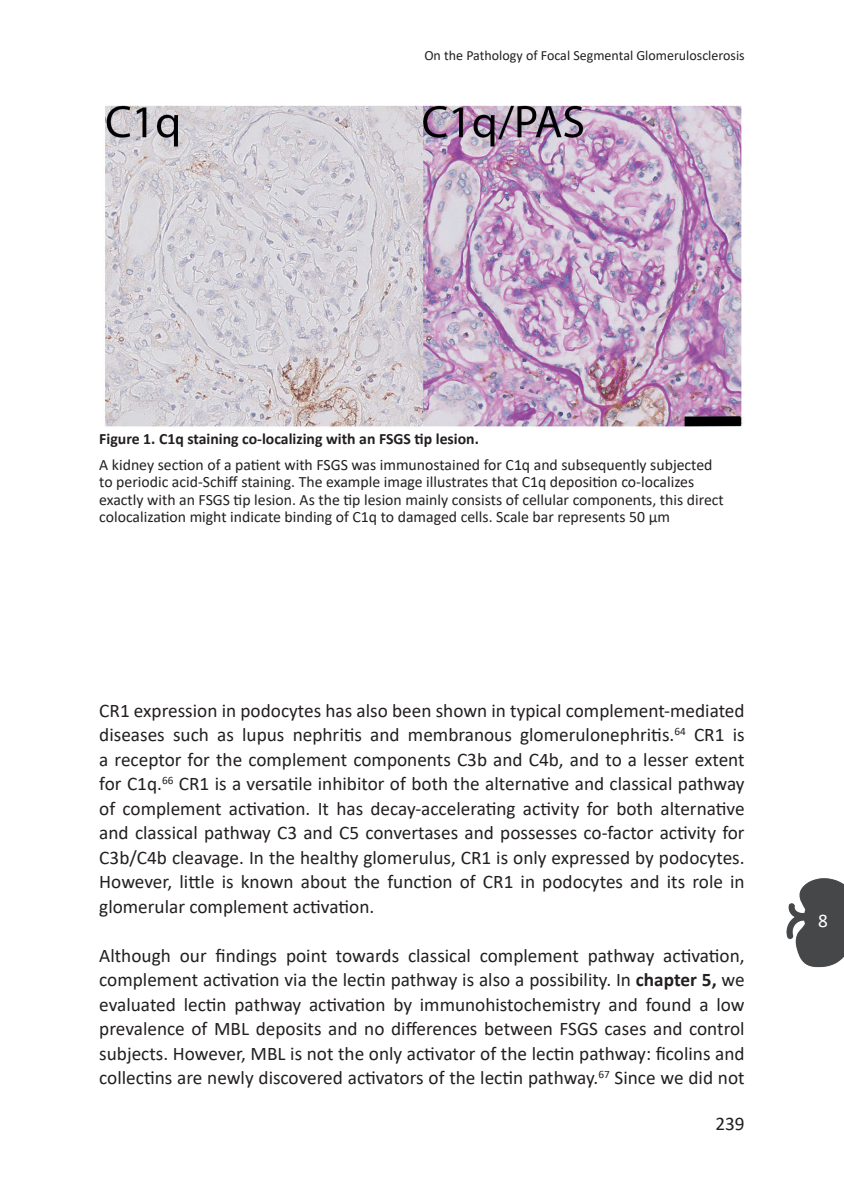
<style>
.page{position:relative;width:844px;height:1191px;background:#fff}
.page>*{position:absolute;margin:0;border:0;box-sizing:border-box;transform-origin:0 0}
.t1{font:19.25px/24.5px "Calibri";color:#231f20;text-align:justify}
.t2{font:19.25px "Calibri";color:#fff}
.t3{font:15.75px/17.5px "Calibri";color:#231f20}
.t4{font:700 15.75px "Calibri";color:#231f20}
.t5{font:14px "Calibri";color:#231f20}
.s1{font-weight:700}
</style>
<div class="page">
<img style="left:786px;top:878px;width:57px;height:90px">
<img style="left:105px;top:105px;width:638px;height:322px">
<p class="t5" style="left:424px;top:46px;width:322px">On the Pathology of Focal Segmental Glomerulosclerosis</p>
<p class="t4" style="left:99px;top:427px;width:381px">Figure 1. C1q staining co-localizing with an FSGS tip lesion.</p>
<p class="t3" style="left:99px;top:455px;width:626px">A kidney section of a patient with FSGS was immunostained for C1q and subsequently subjected to periodic acid-Schiff staining. The example image illustrates that C1q deposition co-localizes exactly with an FSGS tip lesion. As the tip lesion mainly consists of cellular components, this direct colocalization might indicate binding of C1q to damaged cells. Scale bar represents 50 µm</p>
<p class="t1" style="left:99px;top:697px;width:646px">CR1 expression in podocytes has also been shown in typical complement-mediated diseases such as lupus nephritis and membranous glomerulonephritis.<sup>64</sup> CR1 is a receptor for the complement components C3b and C4b, and to a lesser extent for C1q.<sup>66</sup> CR1 is a versatile inhibitor of both the alternative and classical pathway of complement activation. It has decay-accelerating activity for both alternative and classical pathway C3 and C5 convertases and possesses co-factor activity for C3b/C4b cleavage. In the healthy glomerulus, CR1 is only expressed by podocytes.<br>However, little is known about the function of CR1 in podocytes and its role in glomerular complement activation.</p>
<p class="t1" style="left:99px;top:942px;width:646px">Although our findings point towards classical complement pathway activation, complement activation via the lectin pathway is also a possibility. In <span class="s1">chapter 5,</span> we evaluated lectin pathway activation by immunohistochemistry and found a low prevalence of MBL deposits and no differences between FSGS cases and control subjects. However, MBL is not the only activator of the lectin pathway: ficolins and collectins are newly discovered activators of the lectin pathway.<sup>67</sup> Since we did not</p>
<p class="t1" style="left:715px;top:1111px;width:31px">239</p>
<p class="t2" style="left:817px;top:907px;width:11px">8</p>
</div>
